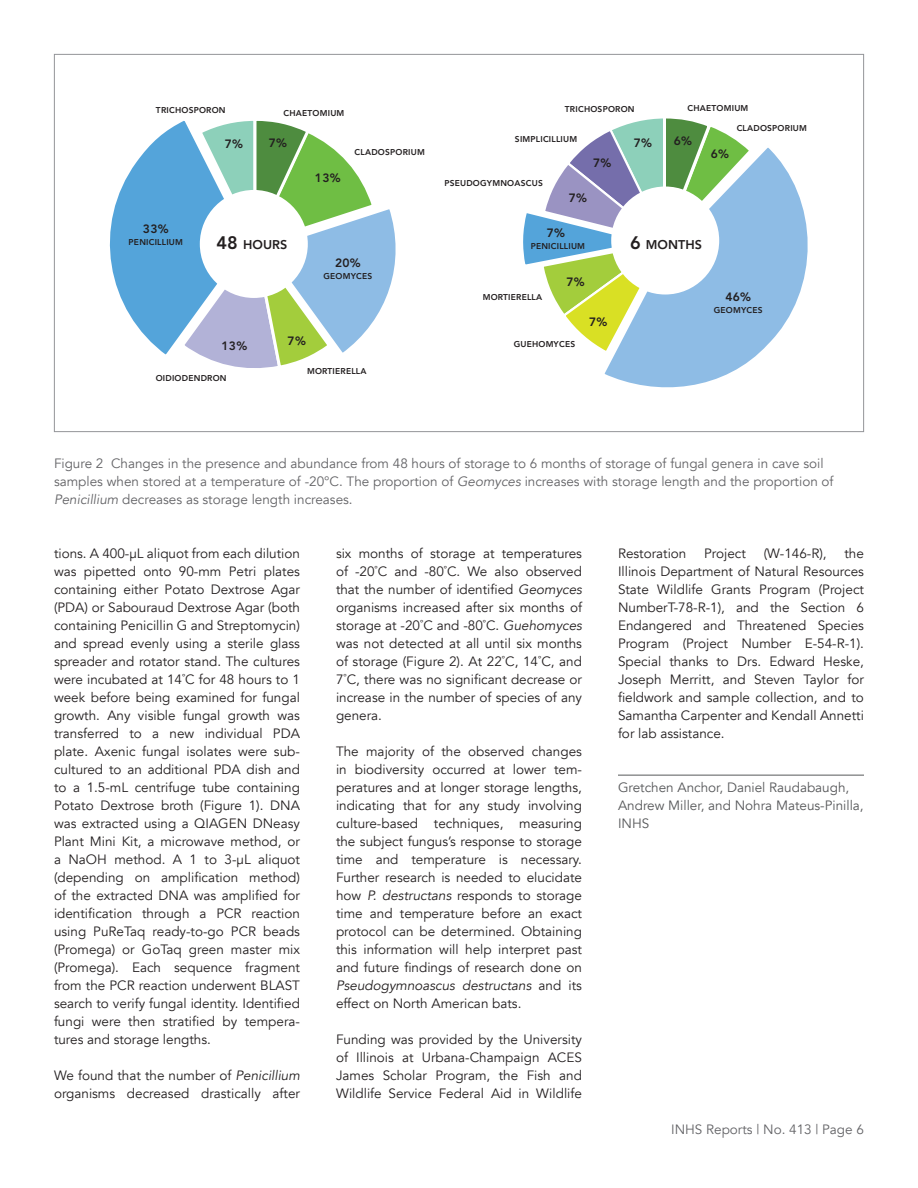
<style>
.page{position:relative;width:918px;height:1188px;background:#fff}
.page>*{position:absolute;margin:0;border:0;box-sizing:border-box;transform-origin:0 0}
.Text{font:13.5px/18px "Avenir";color:#231f20;text-align:justify}
.Captions{font:13.5px/18px "Avenir";color:#636366}
.Authors{font:13.5px/18px "Avenir";color:#57585a}
.Page_Number{font:13.5px "Avenir";color:#636366}
.t1{font:800 12.6px "Avenir";color:#231f20}
.t2{font:800 12px "Avenir";letter-spacing:.025em;color:#231f20}
.t3{font:800 8.4px "Avenir";letter-spacing:.025em;color:#231f20}
.s1{font-size:18px}
.s2{font-style:italic}
</style>
<div class="page">
<hr style="left:618px;top:775px;width:246px;height:1px;background:#57585a">
<svg style="left:109px;top:120px;width:287px;height:248px"></svg>
<svg style="left:604px;top:147px;width:204px;height:241px"></svg>
<svg style="left:523px;top:118px;width:231px;height:237px"></svg>
<div style="left:611px;top:187px;width:108px;height:108px;background:#fff;border-radius:50%"></div>
<div style="left:200px;top:190px;width:108px;height:108px;background:#fff;border-radius:50%"></div>
<p class="t3" style="left:688px;top:103px;width:62px">CHAETOMIUM</p>
<p class="t3" style="left:737px;top:123px;width:72px">CLADOSPORIUM</p>
<p class="t3" style="left:156px;top:105px;width:71px">TRICHOSPORON</p>
<p class="t3" style="left:565px;top:104px;width:71px">TRICHOSPORON</p>
<p class="t3" style="left:515px;top:134px;width:64px">SIMPLICILLIUM</p>
<p class="t3" style="left:444px;top:178px;width:100px">PSEUDOGYMNOASCUS</p>
<p class="t3" style="left:284px;top:108px;width:62px">CHAETOMIUM</p>
<p class="t2" style="left:634px;top:136px;width:20px">7%</p>
<p class="t2" style="left:674px;top:134px;width:20px">6%</p>
<p class="t2" style="left:269px;top:136px;width:20px">7%</p>
<p class="t2" style="left:225px;top:137px;width:20px">7%</p>
<p class="t3" style="left:355px;top:147px;width:72px">CLADOSPORIUM</p>
<p class="t2" style="left:711px;top:147px;width:20px">6%</p>
<p class="t2" style="left:593px;top:156px;width:20px">7%</p>
<p class="t2" style="left:315px;top:171px;width:27px">13%</p>
<p class="t2" style="left:143px;top:222px;width:27px">33%</p>
<p class="t3" style="left:129px;top:237px;width:56px">PENICILLIUM</p>
<p class="t2" style="left:569px;top:190px;width:20px">7%</p>
<p class="t2" style="left:547px;top:225px;width:20px">7%</p>
<p class="t3" style="left:531px;top:241px;width:56px">PENICILLIUM</p>
<p class="t1" style="left:217px;top:237px;width:72px"><span class="s1">48</span> HOURS</p>
<p class="t1" style="left:630px;top:237px;width:73px"><span class="s1">6</span> MONTHS</p>
<p class="t2" style="left:222px;top:339px;width:27px">13%</p>
<p class="t2" style="left:335px;top:256px;width:27px">20%</p>
<p class="t3" style="left:323px;top:271px;width:50px">GEOMYCES</p>
<p class="t2" style="left:567px;top:275px;width:20px">7%</p>
<p class="t3" style="left:483px;top:292px;width:61px">MORTIERELLA</p>
<p class="t2" style="left:725px;top:289px;width:27px">46%</p>
<p class="t3" style="left:714px;top:305px;width:50px">GEOMYCES</p>
<p class="t2" style="left:589px;top:315px;width:20px">7%</p>
<p class="t2" style="left:288px;top:334px;width:20px">7%</p>
<p class="t3" style="left:514px;top:339px;width:63px">GUEHOMYCES</p>
<p class="t3" style="left:156px;top:374px;width:72px">OIDIODENDRON</p>
<p class="t3" style="left:307px;top:366px;width:61px">MORTIERELLA</p>
<p class="Captions" style="left:54px;top:455px;width:781px">Figure 2 Changes in the presence and abundance from 48 hours of storage to 6 months of storage of fungal genera in cave soil samples when stored at a temperature of -20°C. The proportion of <span class="s2">Geomyces</span> increases with storage length and the proportion of<br><span class="s2">Penicillium</span> decreases as storage length increases.</p>
<p class="Text" style="left:54px;top:545px;width:248px">tions. A 400-µL aliquot from each dilution was pipetted onto 90-mm Petri plates containing either Potato Dextrose Agar (PDA) or Sabouraud Dextrose Agar (both containing Penicillin G and Streptomycin) and spread evenly using a sterile glass spreader and rotator stand. The cultures were incubated at 14˚C for 48 hours to 1 week before being examined for fungal growth. Any visible fungal growth was transferred to a new individual PDA plate. Axenic fungal isolates were sub&shy;cultured to an additional PDA dish and to a 1.5-mL centrifuge tube containing Potato Dextrose broth (Figure 1). DNA was extracted using a QIAGEN DNeasy Plant Mini Kit, a microwave method, or a NaOH method. A 1 to 3-µL aliquot (depending on amplification method) of the extracted DNA was amplified for identification through a PCR reaction using PuReTaq ready-to-go PCR beads (Promega) or GoTaq green master mix (Promega). Each sequence fragment from the PCR reaction underwent BLAST search to verify fungal identity. Identified fungi were then stratified by tempera&shy;tures and storage lengths.</p>
<p class="Text" style="left:54px;top:1067px;width:248px">We found that the number of <span class="s2">Penicillium </span>organisms decreased drastically after</p>
<p class="Text" style="left:336px;top:545px;width:248px">six months of storage at temperatures of -20˚C and -80˚C. We also observed that the number of identified <span class="s2">Geomyces </span>organisms increased after six months of storage at -20˚C and -80˚C. <span class="s2">Guehomyces </span>was not detected at all until six months of storage (Figure 2). At 22˚C, 14˚C, and 7˚C, there was no significant decrease or increase in the number of species of any genera.</p>
<p class="Text" style="left:336px;top:743px;width:248px">The majority of the observed changes in biodiversity occurred at lower tem&shy;peratures and at longer storage lengths, indicating that for any study involving culture-based techniques, measuring the subject fungus’s response to storage time and temperature is necessary.<br>Further research is needed to elucidate how <span class="s2">P. destructans</span> responds to storage time and temperature before an exact protocol can be determined. Obtaining this information will help interpret past and future findings of research done on <span class="s2">Pseudogymnoascus destructans</span> and its effect on North American bats.</p>
<p class="Text" style="left:336px;top:1031px;width:248px">Funding was provided by the University of Illinois at Urbana-Champaign ACES James Scholar Program, the Fish and Wildlife Service Federal Aid in Wildlife</p>
<p class="Text" style="left:618px;top:545px;width:248px;text-indent:227px">the Illinois Department of Natural Resources State Wildlife Grants Program (Project NumberT-78-R-1), and the Section 6<br>Endangered and Threatened Species Program (Project Number E-54-R-1).<br>Special thanks to Drs. Edward Heske, Joseph Merritt, and Steven Taylor for fieldwork and sample collection, and to Samantha Carpenter and Kendall Annetti for lab assistance.</p>
<p class="Text" style="left:618px;top:545px;width:70px">Restoration</p>
<p class="Text" style="left:704px;top:545px;width:43px">Project</p>
<p class="Text" style="left:764px;top:545px;width:65px">(W-146-R),</p>
<p class="Authors" style="left:618px;top:779px;width:247px">Gretchen Anchor, Daniel Raudabaugh,<br>Andrew Miller, and Nohra Mateus-Pinilla,<br>INHS</p>
<p class="Page_Number" style="left:671px;top:1121px;width:194px">INHS Reports | No. 413 | Page 6</p>
</div>
